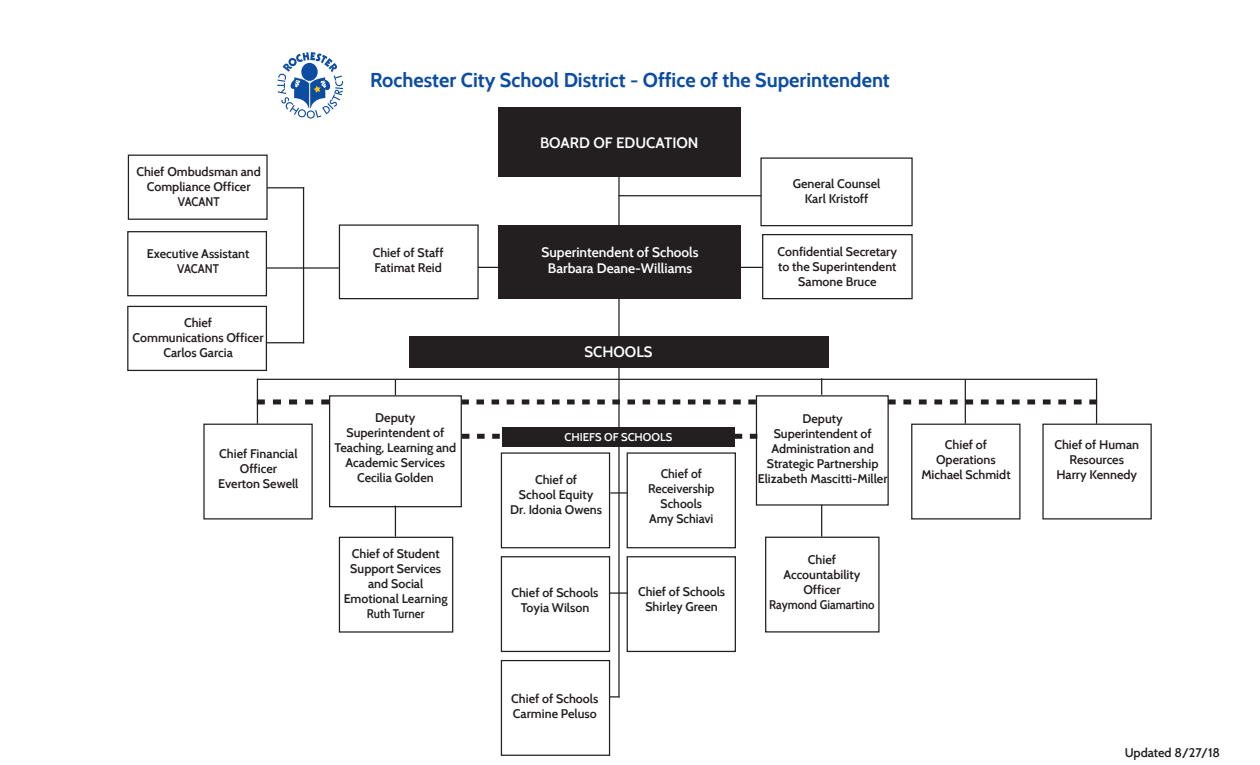
<style>
.page{position:relative;width:1260px;height:765px;background:#fff}
.page>*{position:absolute;margin:0;border:0;box-sizing:border-box;transform-origin:0 0}
.t1{font:700 20px "Cabin";color:#0d4da1}
.t2{font:600 15px "Cabin";color:#fff}
.t3{font:600 13.75px "Cabin";color:#fff}
.t4{font:600 12.5px/15px "Cabin";color:#231f20;text-align:center}
.t5{font:600 12.5px "Cabin";color:#231f20;scale:.92 1}
.t6{font:600 12.5px "Cabin";color:#231f20;scale:.9 1}
.t7{font:600 11.25px "Cabin";color:#fff}
</style>
<div class="page">
<svg style="left:462px;top:434px;width:294px;height:5px"></svg>
<svg style="left:889px;top:399px;width:207px;height:5px"></svg>
<svg style="left:258px;top:399px;width:71px;height:5px"></svg>
<svg style="left:462px;top:399px;width:294px;height:5px"></svg>
<hr style="left:478px;top:267px;width:285px;height:1px;background:#231f20">
<hr style="left:618px;top:174px;width:2px;height:523px;background:#231f20">
<div style="left:499px;top:225px;width:242px;height:74px;background:#231f20"></div>
<hr style="left:257px;top:379px;width:840px;height:1px;background:#231f20">
<svg style="left:277px;top:52px;width:66px;height:67px"></svg>
<div style="left:762px;top:234px;width:151px;height:65px;border:1px solid #231f20"></div>
<div style="left:498px;top:108px;width:243px;height:69px;background:#231f20"></div>
<div style="left:760px;top:157px;width:153px;height:69px;border:1px solid #231f20"></div>
<hr style="left:618px;top:195px;width:143px;height:1px;background:#231f20">
<div style="left:339px;top:224px;width:140px;height:75px;border:1px solid #231f20"></div>
<div style="left:128px;top:155px;width:140px;height:65px;border:1px solid #231f20"></div>
<div style="left:127px;top:231px;width:140px;height:65px;border:1px solid #231f20"></div>
<div style="left:127px;top:306px;width:140px;height:65px;border:1px solid #231f20"></div>
<svg style="left:610px;top:492px;width:17px;height:2px"></svg>
<svg style="left:610px;top:592px;width:17px;height:2px"></svg>
<div style="left:502px;top:428px;width:233px;height:19px;background:#231f20"></div>
<svg style="left:821px;top:378px;width:1px;height:17px"></svg>
<hr style="left:257px;top:379px;width:1px;height:45px;background:#231f20">
<hr style="left:965px;top:380px;width:1px;height:44px;background:#231f20">
<hr style="left:1096px;top:379px;width:1px;height:45px;background:#231f20">
<div style="left:911px;top:424px;width:110px;height:96px;border:1px solid #231f20"></div>
<div style="left:203px;top:424px;width:110px;height:96px;border:1px solid #231f20"></div>
<div style="left:1042px;top:424px;width:110px;height:96px;border:1px solid #231f20"></div>
<hr style="left:821px;top:505px;width:1px;height:32px;background:#231f20">
<hr style="left:303px;top:187px;width:1px;height:156px;background:#231f20">
<hr style="left:395px;top:506px;width:1px;height:31px;background:#231f20">
<svg style="left:395px;top:380px;width:1px;height:15px"></svg>
<div style="left:765px;top:537px;width:115px;height:96px;border:1px solid #231f20"></div>
<div style="left:339px;top:537px;width:114px;height:96px;border:1px solid #231f20"></div>
<div style="left:329px;top:395px;width:133px;height:112px;border:1px solid #231f20"></div>
<div style="left:756px;top:395px;width:133px;height:111px;border:1px solid #231f20"></div>
<div style="left:501px;top:452px;width:109px;height:96px;border:1px solid #231f20"></div>
<div style="left:627px;top:452px;width:109px;height:96px;border:1px solid #231f20"></div>
<div style="left:501px;top:556px;width:109px;height:96px;border:1px solid #231f20"></div>
<div style="left:627px;top:556px;width:109px;height:96px;border:1px solid #231f20"></div>
<div style="left:409px;top:336px;width:420px;height:32px;background:#231f20"></div>
<svg style="left:610px;top:696px;width:10px;height:2px"></svg>
<div style="left:501px;top:660px;width:109px;height:96px;border:1px solid #231f20"></div>
<hr style="left:267px;top:267px;width:72px;height:2px;background:#231f20">
<hr style="left:267px;top:342px;width:37px;height:1px;background:#231f20">
<hr style="left:267px;top:187px;width:37px;height:1px;background:#231f20">
<p class="t4" style="left:136px;top:164px;width:126px">Chief Ombudsman and<br>Compliance Officer</p>
<p class="t6" style="left:178px;top:194px;width:48px">VACANT</p>
<p class="t4" style="left:147px;top:246px;width:104px">Executive Assistant</p>
<p class="t6" style="left:177px;top:261px;width:48px">VACANT</p>
<p class="t4" style="left:184px;top:315px;width:30px">Chief</p>
<p class="t4" style="left:133px;top:330px;width:132px">Communications Officer</p>
<p class="t4" style="left:163px;top:345px;width:71px">Carlos Garcia</p>
<p class="t4" style="left:219px;top:446px;width:80px">Chief Financial</p>
<p class="t4" style="left:240px;top:461px;width:39px">Officer</p>
<p class="t4" style="left:218px;top:476px;width:82px">Everton Sewell</p>
<p class="t1" style="left:370px;top:68px;width:521px">Rochester City School District - Office of the Superintendent</p>
<p class="t4" style="left:373px;top:246px;width:72px">Chief of Staff</p>
<p class="t4" style="left:374px;top:261px;width:69px">Fatimat Reid</p>
<p class="t4" style="left:375px;top:410px;width:42px">Deputy</p>
<p class="t4" style="left:347px;top:425px;width:99px">Superintendent of</p>
<p class="t4" style="left:334px;top:440px;width:123px">Teaching, Learning and<br>Academic Services</p>
<p class="t4" style="left:357px;top:470px;width:78px">Cecilia Golden</p>
<p class="t4" style="left:350px;top:546px;width:92px">Chief of Student<br>Support Services and Social</p>
<p class="t4" style="left:344px;top:591px;width:106px">Emotional Learning</p>
<p class="t5" style="left:367px;top:606px;width:64px">Ruth Turner</p>
<p class="t2" style="left:540px;top:134px;width:160px">BOARD OF EDUCATION</p>
<p class="t3" style="left:541px;top:243px;width:159px">Superintendent of Schools</p>
<p class="t3" style="left:548px;top:260px;width:146px">Barbara Deane-Williams</p>
<p class="t2" style="left:584px;top:343px;width:70px">SCHOOLS</p>
<p class="t7" style="left:564px;top:431px;width:109px">CHIEFS OF SCHOOLS</p>
<p class="t4" style="left:535px;top:472px;width:44px">Chief of</p>
<p class="t4" style="left:519px;top:487px;width:76px">School Equity</p>
<p class="t4" style="left:510px;top:502px;width:93px">Dr. Idonia Owens</p>
<p class="t4" style="left:511px;top:585px;width:89px">Chief of Schools</p>
<p class="t4" style="left:521px;top:600px;width:70px">Toyia Wilson</p>
<p class="t4" style="left:661px;top:466px;width:43px">Chief of</p>
<p class="t4" style="left:648px;top:481px;width:68px">Receivership</p>
<p class="t4" style="left:661px;top:496px;width:43px">Schools</p>
<p class="t4" style="left:649px;top:511px;width:66px">Amy Schiavi</p>
<p class="t4" style="left:638px;top:584px;width:89px">Chief of Schools</p>
<p class="t4" style="left:645px;top:599px;width:74px">Shirley Green</p>
<p class="t4" style="left:793px;top:176px;width:89px">General Counsel</p>
<p class="t4" style="left:805px;top:191px;width:65px">Karl Kristoff</p>
<p class="t4" style="left:778px;top:244px;width:121px">Confidential Secretary</p>
<p class="t4" style="left:778px;top:259px;width:120px">to the Superintendent</p>
<p class="t4" style="left:798px;top:274px;width:80px">Samone Bruce</p>
<p class="t4" style="left:803px;top:411px;width:42px">Deputy</p>
<p class="t4" style="left:774px;top:426px;width:99px">Superintendent of</p>
<p class="t4" style="left:767px;top:441px;width:113px">Administration and<br>Strategic Partnership</p>
<p class="t4" style="left:758px;top:471px;width:131px">Elizabeth Mascitti-Miller</p>
<p class="t4" style="left:808px;top:552px;width:30px">Chief</p>
<p class="t4" style="left:784px;top:567px;width:78px">Accountability</p>
<p class="t4" style="left:803px;top:582px;width:39px">Officer</p>
<p class="t5" style="left:769px;top:597px;width:116px">Raymond Giamartino</p>
<p class="t4" style="left:945px;top:437px;width:44px">Chief of</p>
<p class="t4" style="left:936px;top:452px;width:61px">Operations</p>
<p class="t4" style="left:921px;top:467px;width:91px">Michael Schmidt</p>
<p class="t4" style="left:511px;top:691px;width:89px">Chief of Schools</p>
<p class="t4" style="left:513px;top:706px;width:85px">Carmine Peluso</p>
<p class="t4" style="left:1054px;top:437px;width:86px">Chief of Human<br>Resources</p>
<p class="t4" style="left:1056px;top:467px;width:82px">Harry Kennedy</p>
<p class="t4" style="left:1125px;top:745px;width:97px">Updated 8/27/18</p>
</div>
